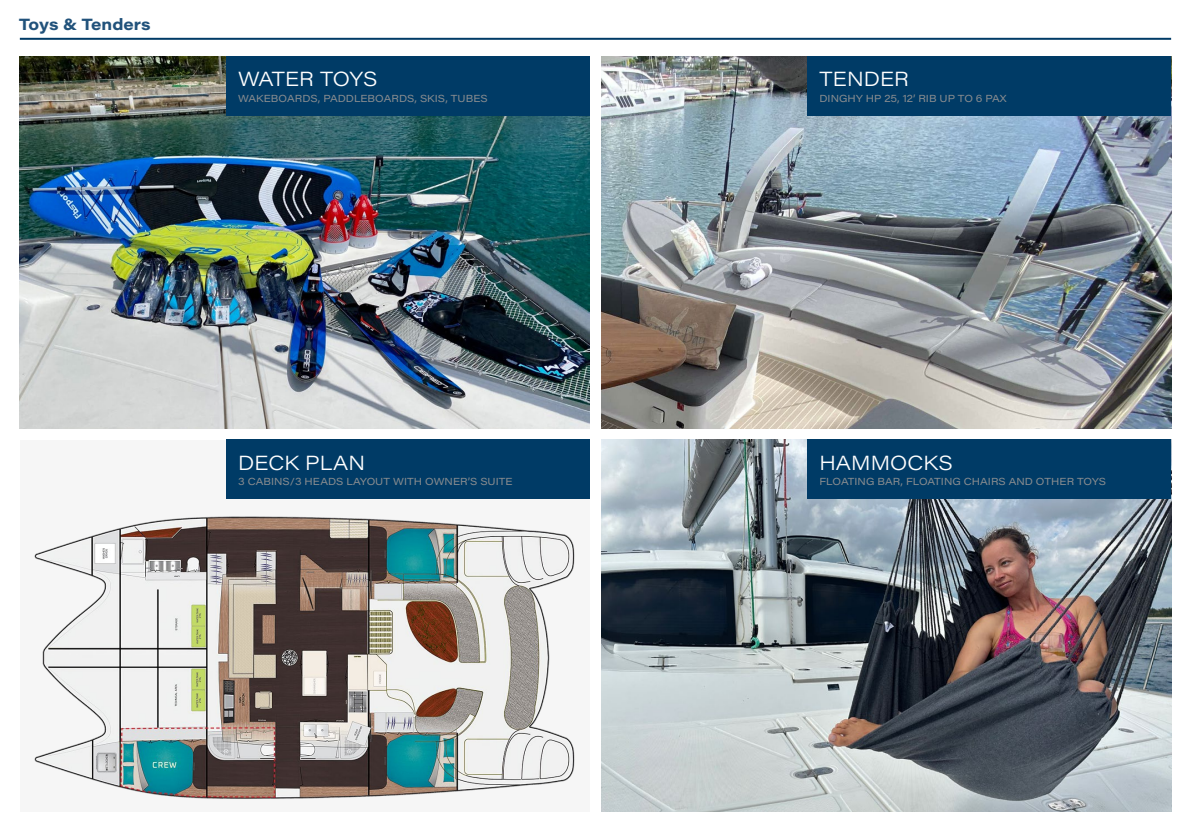
<style>
.page{position:relative;width:1191px;height:840px;background:#fff}
.page>*{position:absolute;margin:0;border:0;box-sizing:border-box;transform-origin:0 0}
.t1{font:300 20px "Acumin Pro Wide";letter-spacing:.005em;color:#fff}
.t2{font:700 16px "Acumin Pro Wide";color:#21527b}
.t3{font:10px "Acumin Pro Wide";letter-spacing:.005em;color:#898c8f}
</style>
<div class="page">
<hr style="left:20px;top:38px;width:1151px;height:2px;background:#003b66">
<img style="left:20px;top:57px;width:570px;height:371px">
<div style="left:226px;top:57px;width:364px;height:59px;background:#003b66"></div>
<img style="left:601px;top:57px;width:570px;height:371px">
<div style="left:807px;top:57px;width:364px;height:59px;background:#003b66"></div>
<div style="left:20px;top:439px;width:570px;height:372px;background:#f6f6f6"></div>
<img style="left:34px;top:516px;width:541px;height:283px">
<div style="left:226px;top:439px;width:364px;height:60px;background:#003b66"></div>
<img style="left:601px;top:439px;width:570px;height:372px">
<div style="left:807px;top:439px;width:364px;height:60px;background:#003b66"></div>
<h2 class="t2" style="left:19px;top:12px;width:133px">Toys &amp; Tenders</h2>
<h1 class="t1" style="left:238px;top:65px;width:141px">WATER TOYS</h1>
<p class="t3" style="left:238px;top:91px;width:251px">WAKEBOARDS, PADDLEBOARDS, SKIS, TUBES</p>
<h1 class="t1" style="left:238px;top:448px;width:128px">DECK PLAN</h1>
<p class="t3" style="left:238px;top:473px;width:276px">3 CABINS/3 HEADS LAYOUT WITH OWNER’S SUITE</p>
<h1 class="t1" style="left:819px;top:65px;width:91px">TENDER</h1>
<p class="t3" style="left:819px;top:91px;width:189px">DINGHY HP 25, 12’ RIB UP TO 6 PAX</p>
<h1 class="t1" style="left:819px;top:448px;width:135px">HAMMOCKS</h1>
<p class="t3" style="left:819px;top:473px;width:288px">FLOATING BAR, FLOATING CHAIRS AND OTHER TOYS</p>
</div>
